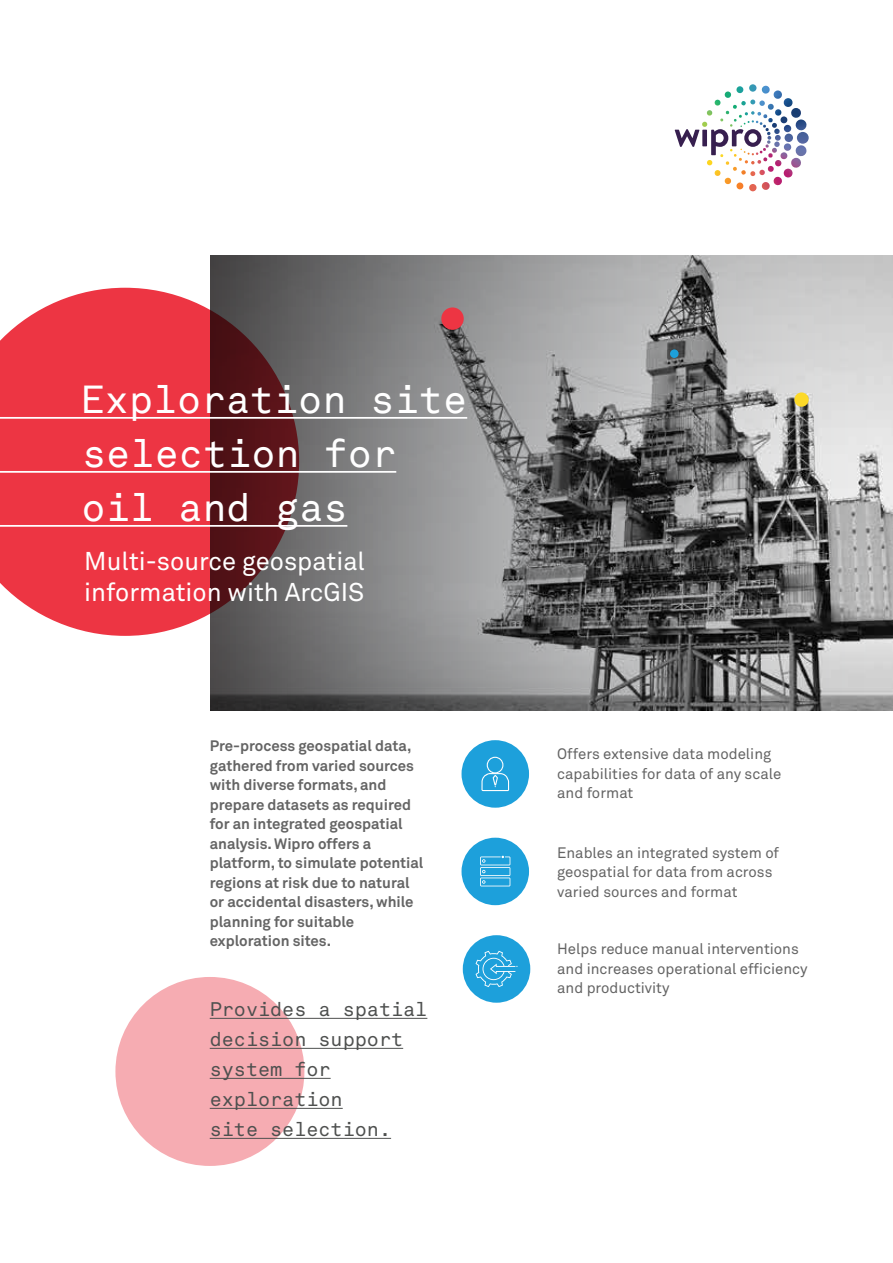
<style>
.page{position:relative;width:893px;height:1263px;background:#fff}
.page>*{position:absolute;margin:0;border:0;box-sizing:border-box;transform-origin:0 0}
.t1{font:39px/54px "Akkurat Mono";color:#fff}
.t2{font:25.5px/31.5px "Wipro Akkurat";color:#fff}
.t3{font:19.5px/30px "Wipro Akkurat Mono";color:#4e504f}
.t4{font:700 15px/19.5px "Wipro Akkurat";color:#646464}
.t5{font:15px/19.5px "Wipro Akkurat";color:#646464}
</style>
<div class="page">
<svg style="left:675px;top:129px;width:24px;height:18px"></svg>
<div style="left:702px;top:130px;width:5px;height:16px;background:#371f4f"></div>
<svg style="left:711px;top:129px;width:50px;height:26px"></svg>
<img style="left:706px;top:84px;width:95px;height:34px">
<div style="left:115px;top:977px;width:189px;height:189px;background:#f6acb2;border-radius:50%"></div>
<hr style="left:210px;top:1018px;width:217px;height:1px;background:#4e504f">
<hr style="left:210px;top:1048px;width:193px;height:1px;background:#4e504f">
<hr style="left:210px;top:1078px;width:121px;height:1px;background:#4e504f">
<hr style="left:210px;top:1108px;width:133px;height:1px;background:#4e504f">
<hr style="left:210px;top:1138px;width:181px;height:1px;background:#4e504f">
<div style="left:462px;top:740px;width:67px;height:68px;background:#1da0db;border-radius:50%"></div>
<div style="left:462px;top:838px;width:67px;height:67px;background:#1da0db;border-radius:50%"></div>
<div style="left:463px;top:935px;width:67px;height:68px;background:#1da0db;border-radius:50%"></div>
<svg style="left:210px;top:255px;width:683px;height:455px;background:#848585"></svg>
<svg style="left:0;top:288px;width:299px;height:348px;background:#c13d47"></svg>
<hr style="left:0;top:417px;width:467px;height:2px;background:#fff">
<hr style="left:0;top:471px;width:396px;height:2px;background:#fff">
<hr style="left:0;top:525px;width:347px;height:2px;background:#fff">
<div style="left:794px;top:392px;width:15px;height:15px;background:#fcd929;border-radius:50%"></div>
<div style="left:670px;top:349px;width:9px;height:9px;background:#1da0db;border-radius:50%"></div>
<div style="left:441px;top:307px;width:23px;height:23px;background:#ed3543;border-radius:50%"></div>
<svg style="left:481px;top:757px;width:28px;height:34px"></svg>
<svg style="left:480px;top:855px;width:30px;height:31px"></svg>
<svg style="left:476px;top:951px;width:42px;height:36px"></svg>
<h1 class="t1" style="left:81px;top:373px;width:388px">Exploration site selection for oil and gas</h1>
<h2 class="t2" style="left:84px;top:545px;width:282px">Multi-source geospatial information with ArcGIS</h2>
<p class="t4" style="left:210px;top:736px;width:215px">Pre-process geospatial data, gathered from varied sources with diverse formats, and prepare datasets as required for an integrated geospatial analysis. Wipro offers a platform, to simulate potential regions at risk due to natural or accidental disasters, while planning for suitable exploration sites.</p>
<h3 class="t3" style="left:210px;top:995px;width:219px">Provides a spatial decision support system for exploration<br>site selection.</h3>
<p class="t5" style="left:557px;top:744px;width:226px">Offers extensive data modeling capabilities for data of any scale and format</p>
<p class="t5" style="left:557px;top:843px;width:223px">Enables an integrated system of geospatial for data from across varied sources and format</p>
<p class="t5" style="left:557px;top:939px;width:252px">Helps reduce manual interventions and increases operational efficiency and productivity</p>
</div>
